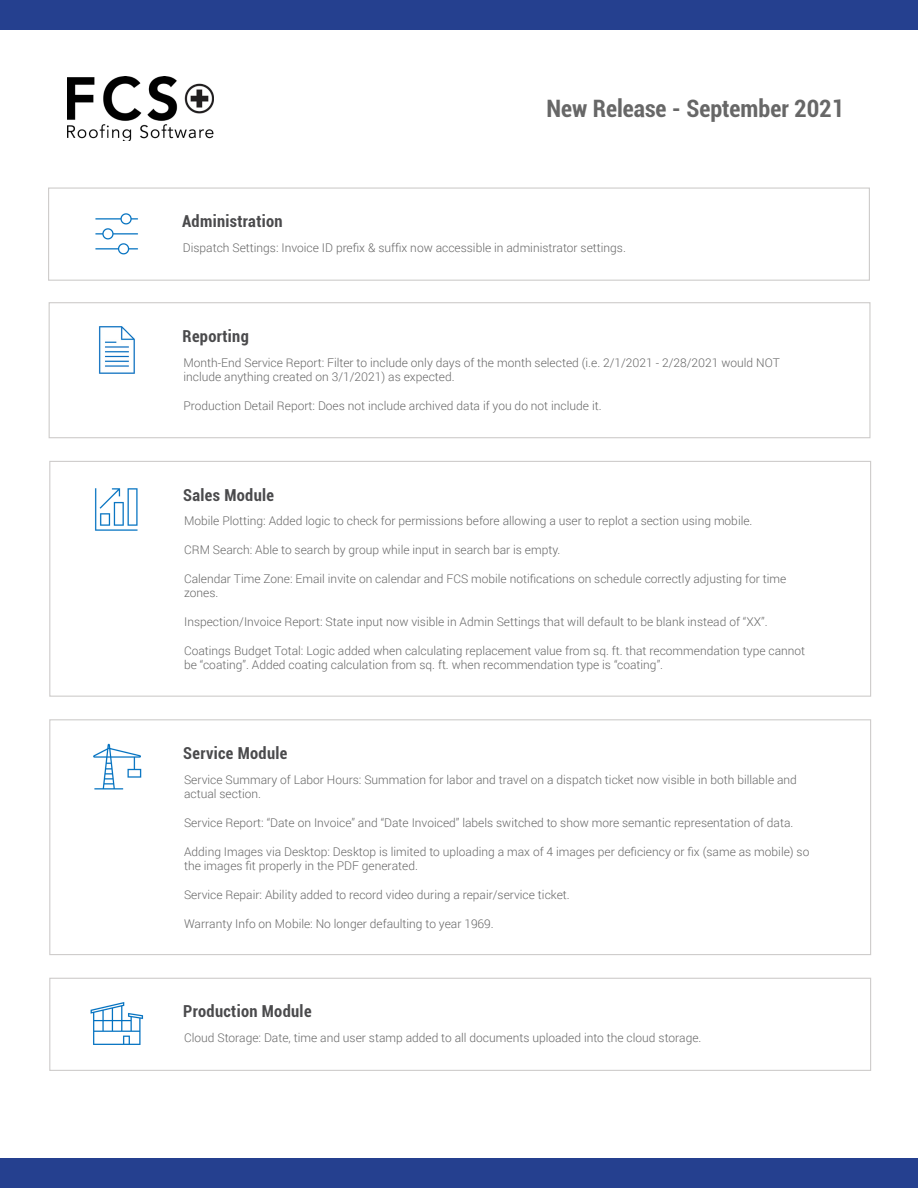
<style>
.page{position:relative;width:918px;height:1188px;background:#fff}
.page>*{position:absolute;margin:0;border:0;box-sizing:border-box;transform-origin:0 0}
.t1{font:700 condensed 24px "Roboto";color:#676767}
.t2{font:700 condensed 16.5px "Roboto";letter-spacing:.02em;color:#4a4a4c}
.t3{font:300 12px/14.4px "Roboto";color:#676767}
</style>
<div class="page">
<div style="left:48px;top:188px;width:822px;height:93px;border:1px solid #cecccb"></div>
<img style="left:95px;top:213px;width:43px;height:42px">
<div style="left:49px;top:302px;width:822px;height:136px;border:1px solid #cecccb"></div>
<img style="left:99px;top:326px;width:36px;height:48px">
<div style="left:49px;top:461px;width:822px;height:236px;border:1px solid #cecccb"></div>
<img style="left:95px;top:488px;width:43px;height:43px">
<div style="left:49px;top:719px;width:822px;height:236px;border:1px solid #cecccb"></div>
<img style="left:93px;top:744px;width:49px;height:46px">
<div style="left:49px;top:978px;width:822px;height:93px;border:1px solid #cecccb"></div>
<img style="left:90px;top:1002px;width:54px;height:43px">
<div style="left:0;top:1158px;width:918px;height:30px;background:#25408f"></div>
<img style="left:68px;top:76px;width:146px;height:65px">
<div style="left:0;top:0;width:918px;height:30px;background:#25408f"></div>
<h1 class="t1" style="left:547px;top:92px;width:299px">New Release - September 2021</h1>
<h2 class="t2" style="left:182px;top:210px;width:102px">Administration</h2>
<p class="t3" style="left:183px;top:240px;width:445px">Dispatch Settings: Invoice ID prefix &amp; suffix now accessible in administrator settings.</p>
<h2 class="t2" style="left:183px;top:324px;width:68px">Reporting</h2>
<p class="t3" style="left:183px;top:355px;width:598px">Month-End Service Report: Filter to include only days of the month selected (i.e. 2/1/2021 - 2/28/2021 would NOT include anything created on 3/1/2021) as expected.</p>
<p class="t3" style="left:183px;top:398px;width:420px">Production Detail Report: Does not include archived data if you do not include it.</p>
<h2 class="t2" style="left:183px;top:483px;width:92px">Sales Module</h2>
<p class="t3" style="left:184px;top:513px;width:570px">Mobile Plotting: Added logic to check for permissions before allowing a user to replot a section using mobile.</p>
<p class="t3" style="left:184px;top:542px;width:378px">CRM Search: Able to search by group while input in search bar is empty.</p>
<p class="t3" style="left:184px;top:571px;width:604px">Calendar Time Zone: Email invite on calendar and FCS mobile notifications on schedule correctly adjusting for time zones.</p>
<p class="t3" style="left:184px;top:614px;width:585px">Inspection/Invoice Report: State input now visible in Admin Settings that will default to be blank instead of “XX”.</p>
<p class="t3" style="left:184px;top:643px;width:623px">Coatings Budget Total: Logic added when calculating replacement value from sq. ft. that recommendation type cannot be “coating”. Added coating calculation from sq. ft. when recommendation type is “coating”.</p>
<h2 class="t2" style="left:183px;top:742px;width:106px">Service Module</h2>
<p class="t3" style="left:184px;top:772px;width:614px">Service Summary of Labor Hours: Summation for labor and travel on a dispatch ticket now visible in both billable and actual section.</p>
<p class="t3" style="left:184px;top:815px;width:611px">Service Report: “Date on Invoice” and “Date Invoiced” labels switched to show more semantic representation of data.</p>
<p class="t3" style="left:184px;top:844px;width:627px">Adding Images via Desktop: Desktop is limited to uploading a max of 4 images per deficiency or fix (same as mobile) so the images fit properly in the PDF generated.</p>
<p class="t3" style="left:184px;top:887px;width:387px">Service Repair: Ability added to record video during a repair/service ticket.</p>
<p class="t3" style="left:184px;top:916px;width:311px">Warranty Info on Mobile: No longer defaulting to year 1969.</p>
<h2 class="t2" style="left:183px;top:1000px;width:130px">Production Module</h2>
<p class="t3" style="left:184px;top:1030px;width:519px">Cloud Storage: Date, time and user stamp added to all documents uploaded into the cloud storage.</p>
</div>
